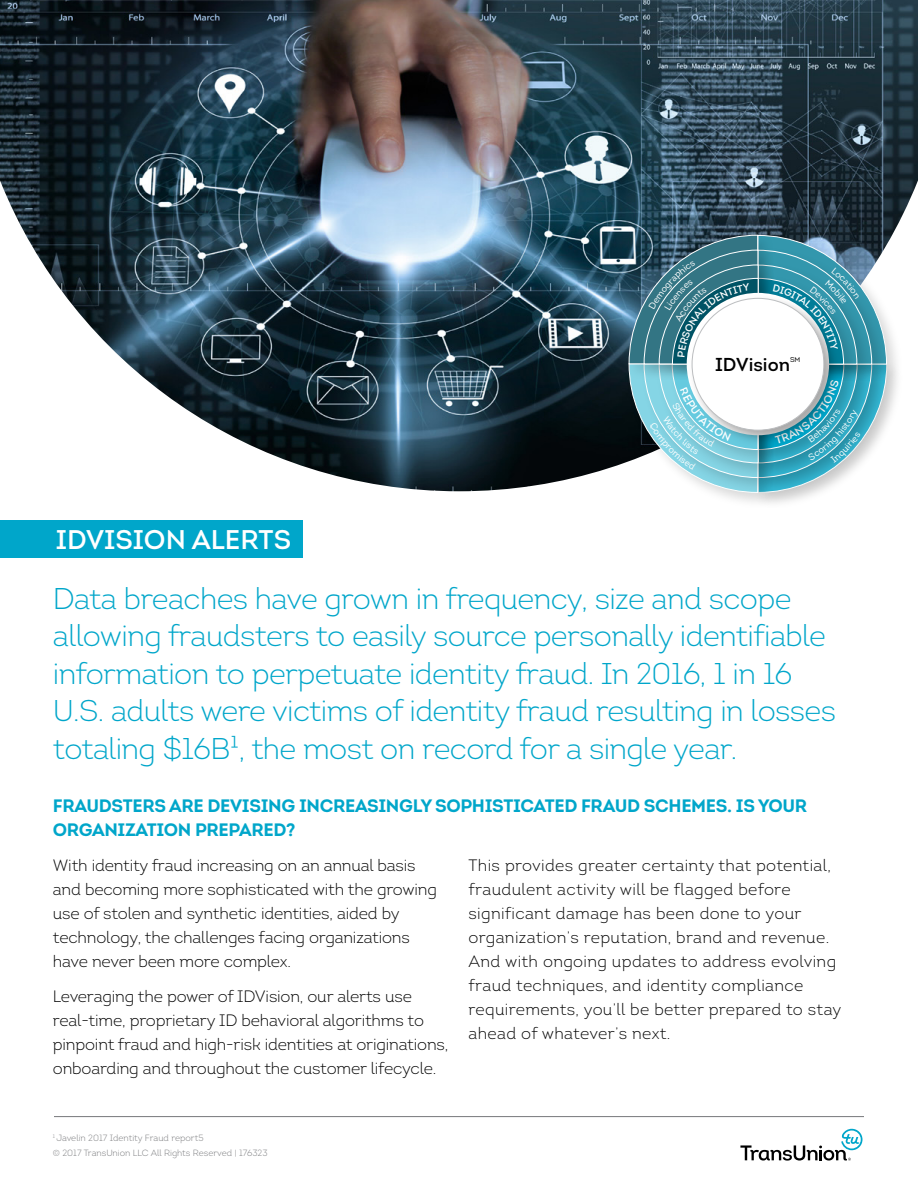
<style>
.page{position:relative;width:918px;height:1188px;background:#fff}
.page>*{position:absolute;margin:0;border:0;box-sizing:border-box;transform-origin:0 0}
.t1{font:300 30px/37.5px "Intro";letter-spacing:-.02em;color:#00a6ca}
.t2{font:27px "Intro Semi Bold Caps";color:#fff}
.t3{font:600 18.75px "Intro";color:#000}
.t4{font:18px/24px "Intro Bold Caps";letter-spacing:-.02em;color:#00a6ca}
.t5{font:300 16.5px/24px "Intro";letter-spacing:-.01em;color:#000}
.t6{font:300 16.5px/24px "Intro";letter-spacing:.02em;color:#000}
.t7{font:300 9px/15px "Intro";color:#77787b}
.t8{font:7.05px "Intro";color:#000}
</style>
<div class="page">
<hr style="left:54px;top:1116px;width:810px;height:1px;background:#77787b">
<svg style="left:740px;top:1129px;width:122px;height:32px"></svg>
<img style="left:0;top:0;width:918px;height:491px">
<div style="left:0;top:521px;width:302px;height:37px;background:#00a6ca"></div>
<img style="left:779px;top:385px;width:128px;height:118px">
<img style="left:779px;top:385px;width:114px;height:114px">
<img style="left:621px;top:385px;width:158px;height:118px">
<img style="left:637px;top:493px;width:142px;height:6px">
<img style="left:779px;top:228px;width:128px;height:157px">
<img style="left:887px;top:242px;width:6px;height:143px">
<img style="left:621px;top:227px;width:158px;height:158px">
<svg style="left:629px;top:235px;width:258px;height:258px"></svg>
<h2 class="t2" style="left:56px;top:522px;width:237px">IDVISION ALERTS</h2>
<p class="t3" style="left:715px;top:352px;width:76px">IDVision</p>
<p class="t8" style="left:790px;top:355px;width:12px">SM</p>
<p class="t1" style="left:53px;top:580px;width:785px">Data breaches have grown in frequency, size and scope allowing fraudsters to easily source personally identifiable information to perpetuate identity fraud. In 2016, 1 in 16<br>U.S. adults were victims of identity fraud resulting in losses totaling $16B¹, the most on record for a single year.</p>
<p class="t4" style="left:53px;top:794px;width:756px">FRAUDSTERS ARE DEVISING INCREASINGLY SOPHISTICATED FRAUD SCHEMES. IS YOUR<br>ORGANIZATION PREPARED?</p>
<p class="t5" style="left:53px;top:853px;width:386px">With identity fraud increasing on an annual basis and becoming more sophisticated with the growing use of stolen and synthetic identities, aided by technology, the challenges facing organizations have never been more complex.</p>
<p class="t5" style="left:53px;top:984px;width:397px">Leveraging the power of IDVision, our alerts use real-time, proprietary ID behavioral algorithms to pinpoint fraud and high-risk identities at originations, onboarding and throughout the customer lifecycle.</p>
<p class="t6" style="left:469px;top:853px;width:374px">This provides greater certainty that potential, fraudulent activity will be flagged before significant damage has been done to your organization’s reputation, brand and revenue.<br>And with ongoing updates to address evolving fraud techniques, and identity compliance requirements, you’ll be better prepared to stay ahead of whatever’s next.</p>
<p class="t7" style="left:53px;top:1130px;width:216px"><sup>1</sup> Javelin 2017 Identity Fraud report5<br>© 2017 TransUnion LLC All Rights Reserved | 176323</p>
</div>
